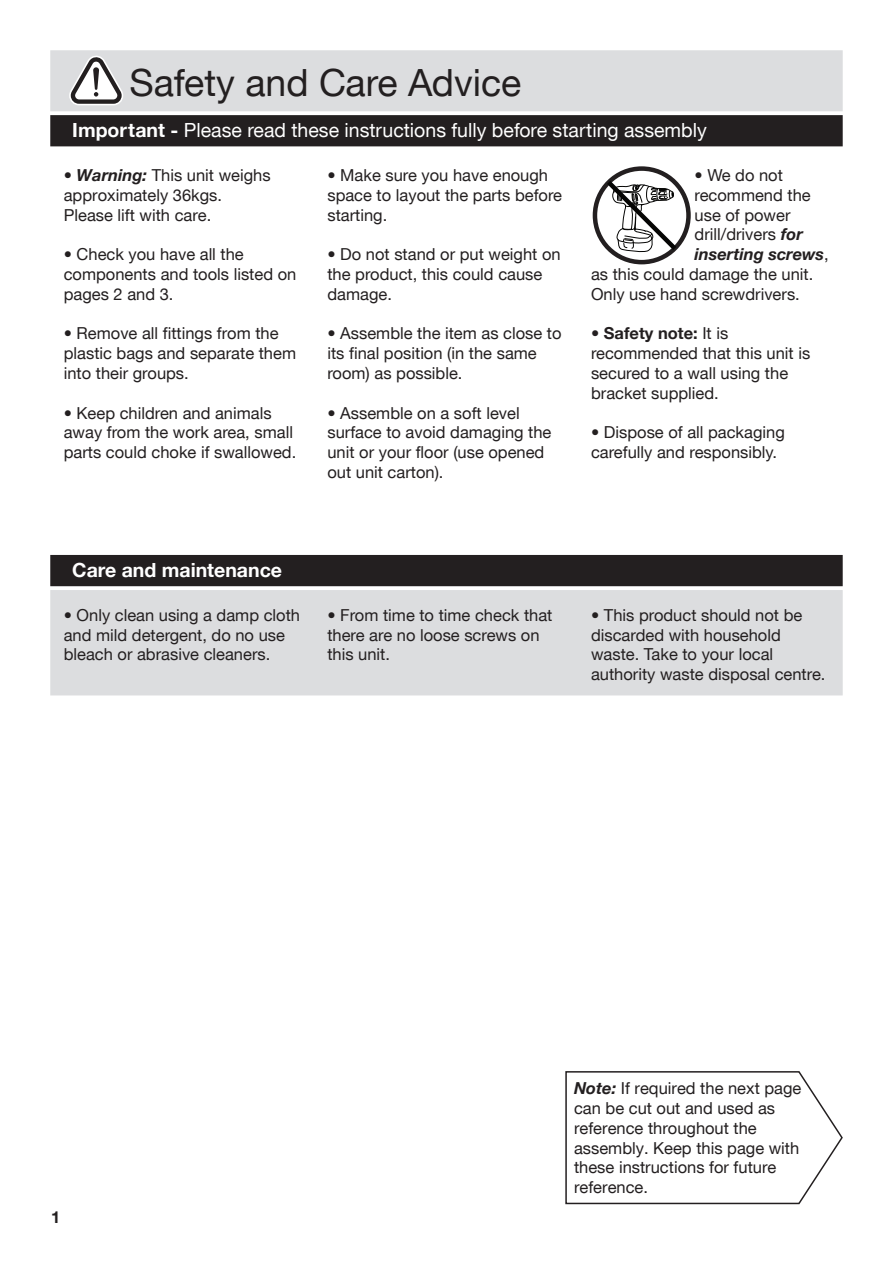
<style>
.page{position:relative;width:893px;height:1263px;background:#fff}
.page>*{position:absolute;margin:0;border:0;box-sizing:border-box;transform-origin:0 0}
.t1{font:37.5px "Helvetica Neue CE";color:#231f20}
.t2{font:19.5px "Helvetica Neue CE";color:#fff}
.t3{font:700 19.5px "Helvetica Neue CE";color:#fff}
.t4{font:16.5px/19.8px "Helvetica Neue CE";color:#231f20}
.t5{font:italic 700 16.5px "Helvetica Neue CE";color:#231f20}
.t6{font:700 16.5px "Helvetica Neue CE";color:#231f20}
.s1{font-weight:700}
.s2{font-weight:700;font-style:italic}
.s3{font-weight:400;font-style:normal}
</style>
<div class="page">
<div style="left:51px;top:116px;width:791px;height:30px;background:#231f20"></div>
<div style="left:50px;top:115px;width:793px;height:31px;border:2px solid #231f20"></div>
<div style="left:51px;top:51px;width:791px;height:60px;background:#dcdddf"></div>
<div style="left:50px;top:50px;width:793px;height:61px;border:2px solid #dcdddf"></div>
<div style="left:51px;top:591px;width:791px;height:104px;background:#dcdddf"></div>
<div style="left:50px;top:590px;width:793px;height:105px;border:2px solid #dcdddf"></div>
<div style="left:51px;top:556px;width:791px;height:29px;background:#231f20"></div>
<div style="left:50px;top:555px;width:793px;height:31px;border:2px solid #231f20"></div>
<svg style="left:65px;top:50px;width:62px;height:59px"></svg>
<svg style="left:595px;top:169px;width:93px;height:93px"></svg>
<div style="left:593px;top:166px;width:98px;height:98px;border:4px solid #231f20;border-radius:50%"></div>
<svg style="left:602px;top:176px;width:79px;height:89px"></svg>
<svg style="left:565px;top:1071px;width:278px;height:134px"></svg>
<p class="t1" style="left:129px;top:60px;width:393px">Safety and Care Advice</p>
<p class="t2" style="left:72px;top:119px;width:636px"><span class="s1">Important -</span> Please read these instructions fully before starting assembly</p>
<p class="t4" style="left:64px;top:165px;width:208px">• <span class="s2">Warning:</span> This unit weighs approximately 36kgs.<br>Please lift with care.</p>
<p class="t4" style="left:64px;top:244px;width:234px">• Check you have all the components and tools listed on pages 2 and 3.</p>
<p class="t4" style="left:64px;top:324px;width:234px">• Remove all fittings from the plastic bags and separate them into their groups.</p>
<p class="t4" style="left:64px;top:403px;width:234px">• Keep children and animals away from the work area, small parts could choke if swallowed.</p>
<p class="t4" style="left:327px;top:165px;width:236px">• Make sure you have enough space to layout the parts before starting.</p>
<p class="t4" style="left:327px;top:244px;width:235px">• Do not stand or put weight on the product, this could cause damage.</p>
<p class="t4" style="left:327px;top:324px;width:236px">• Assemble the item as close to its final position (in the same room) as possible.</p>
<p class="t4" style="left:327px;top:403px;width:226px">• Assemble on a soft level surface to avoid damaging the unit or your floor (use opened out unit carton).</p>
<p class="t4" style="left:695px;top:165px;width:90px">• We do not</p>
<p class="t4" style="left:695px;top:185px;width:118px">recommend the</p>
<p class="t4" style="left:695px;top:205px;width:97px">use of power</p>
<p class="t4" style="left:695px;top:225px;width:110px">drill/drivers <span class="s2">for</span></p>
<p class="t5" style="left:695px;top:244px;width:136px">inserting screws<span class="s3">,</span></p>
<p class="t4" style="left:591px;top:264px;width:224px">as this could damage the unit.</p>
<p class="t4" style="left:591px;top:284px;width:210px">Only use hand screwdrivers.</p>
<p class="t4" style="left:591px;top:324px;width:221px">• <span class="s1">Safety note:</span> It is recommended that this unit is secured to a wall using the bracket supplied.</p>
<p class="t4" style="left:591px;top:423px;width:195px">• Dispose of all packaging carefully and responsibly.</p>
<p class="t3" style="left:72px;top:558px;width:211px">Care and maintenance</p>
<p class="t4" style="left:64px;top:605px;width:238px">• Only clean using a damp cloth and mild detergent, do no use bleach or abrasive cleaners.</p>
<p class="t4" style="left:327px;top:605px;width:226px">• From time to time check that there are no loose screws on this unit.</p>
<p class="t4" style="left:591px;top:605px;width:236px">• This product should not be discarded with household waste. Take to your local authority waste disposal centre.</p>
<p class="t6" style="left:51px;top:1207px;width:11px">1</p>
<p class="t4" style="left:574px;top:1078px;width:229px"><span class="s2">Note:</span> If required the next page can be cut out and used as reference throughout the assembly. Keep this page with these instructions for future reference.</p>
</div>
